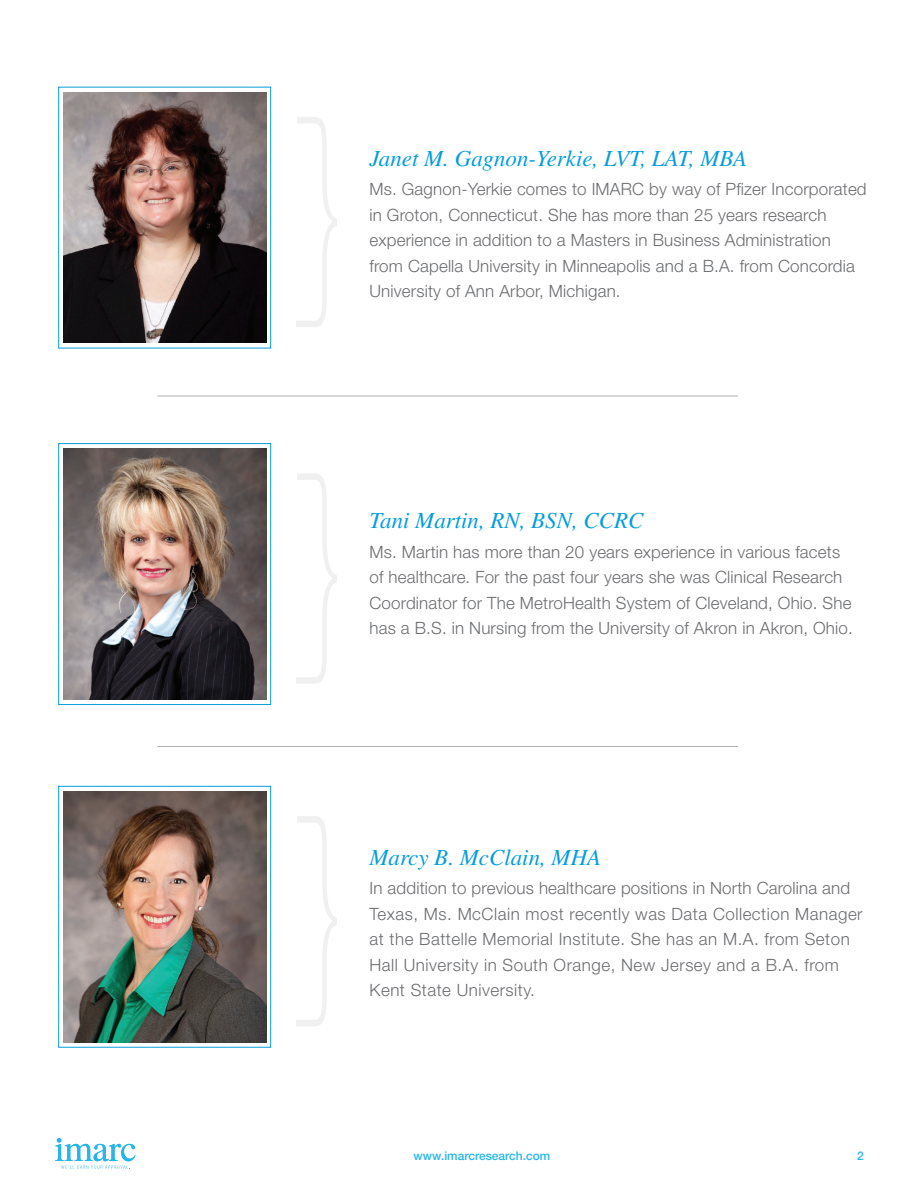
<style>
.page{position:relative;width:918px;height:1188px;background:#fff}
.page>*{position:absolute;margin:0;border:0;box-sizing:border-box;transform-origin:0 0}
.t1{font:italic 22.95px "Times";color:#069ddc}
.t2{font:300 16.95px/25.5px "Helvetica Neue";letter-spacing:.01em;color:#6c6d70}
.t3{font:300 16.95px/25.5px "Helvetica Neue";letter-spacing:.03em;color:#6c6d70}
.t4{font:500 12px "Helvetica Neue";color:#26b6ea}
</style>
<div class="page">
<svg style="left:55px;top:1138px;width:81px;height:31px"></svg>
<svg style="left:296px;top:474px;width:41px;height:209px"></svg>
<svg style="left:296px;top:117px;width:41px;height:210px"></svg>
<svg style="left:296px;top:816px;width:41px;height:210px"></svg>
<div style="left:58px;top:786px;width:213px;height:262px;border:1px solid #069ddc"></div>
<div style="left:58px;top:443px;width:213px;height:262px;border:1px solid #069ddc"></div>
<div style="left:58px;top:87px;width:213px;height:261px;border:1px solid #069ddc"></div>
<img style="left:63px;top:791px;width:203px;height:251px">
<hr style="left:157px;top:746px;width:581px;height:1px;background:#aeafb3">
<hr style="left:157px;top:396px;width:581px;height:1px;background:#aeafb3">
<img style="left:63px;top:92px;width:203px;height:251px">
<img style="left:63px;top:449px;width:203px;height:250px">
<h1 class="t1" style="left:370px;top:145px;width:379px">Janet M. Gagnon-Yerkie, LVT, LAT, MBA</h1>
<p class="t2" style="left:370px;top:176px;width:499px">Ms. Gagnon-Yerkie comes to IMARC by way of Pfizer Incorporated in Groton, Connecticut. She has more than 25 years research experience in addition to a Masters in Business Administration from Capella University in Minneapolis and a B.A. from Concordia University of Ann Arbor, Michigan.</p>
<h1 class="t1" style="left:370px;top:508px;width:275px">Tani Martin, RN, BSN, CCRC</h1>
<p class="t2" style="left:370px;top:538px;width:485px">Ms. Martin has more than 20 years experience in various facets of healthcare. For the past four years she was Clinical Research Coordinator for The MetroHealth System of Cleveland, Ohio. She has a B.S. in Nursing from the University of Akron in Akron, Ohio.</p>
<h1 class="t1" style="left:370px;top:845px;width:233px">Marcy B. McClain, MHA</h1>
<p class="t3" style="left:370px;top:875px;width:495px">In addition to previous healthcare positions in North Carolina and Texas, Ms. McClain most recently was Data Collection Manager at the Battelle Memorial Institute. She has an M.A. from Seton Hall University in South Orange, New Jersey and a B.A. from Kent State University.</p>
<p class="t4" style="left:414px;top:1149px;width:138px">www.imarcresearch.com</p>
<p class="t4" style="left:857px;top:1149px;width:8px">2</p>
</div>
